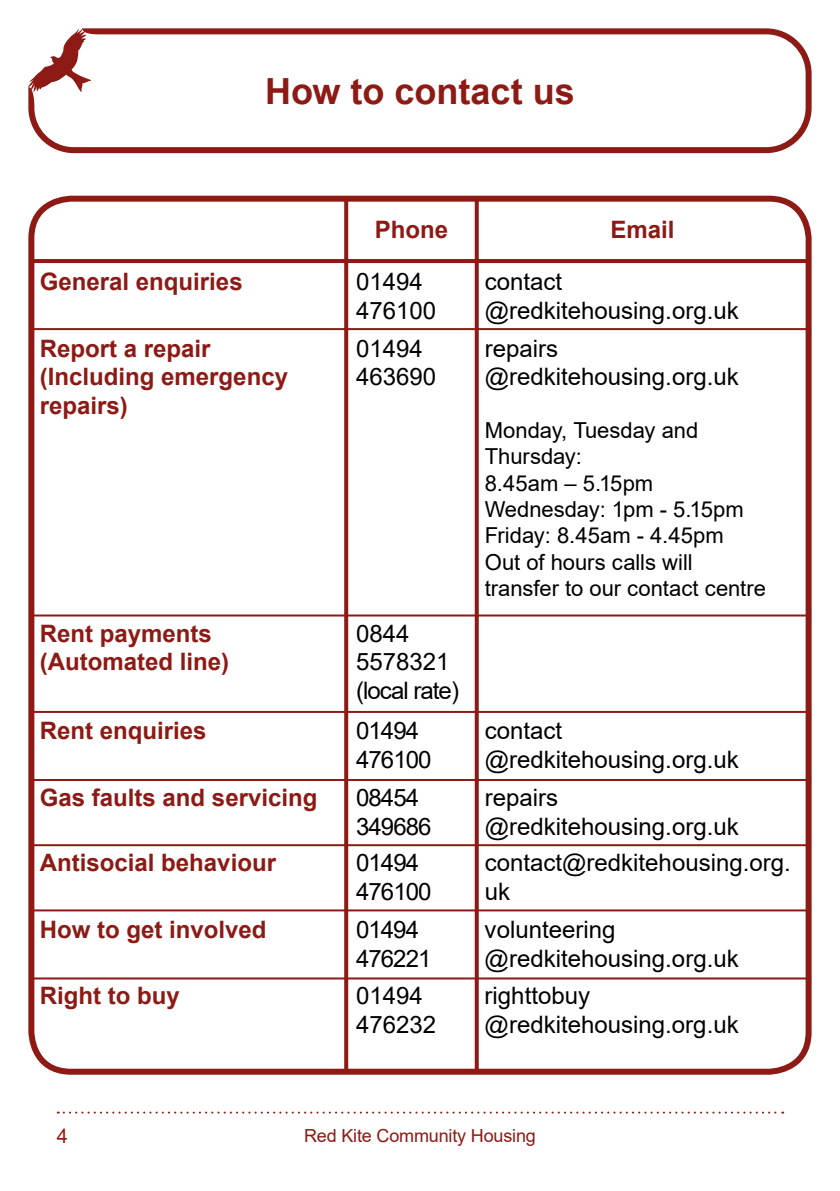
<style>
.page{position:relative;width:840px;height:1191px;background:#fff}
.page>*{position:absolute;margin:0;border:0;box-sizing:border-box;transform-origin:0 0}
.t1{font:700 36px "Arial";color:#8d1a14}
.t2{font:24px/28.8px "Arial";color:#000}
.t3{font:700 24px/28.8px "Arial";color:#8d1a14}
.t4{font:24px/28.8px "Arial";letter-spacing:-.04em;color:#000}
.t5{font:22px/26.4px "Arial";color:#000}
.t6{font:20px "Arial";color:#8d1a14}
.t7{font:18px "Arial";letter-spacing:-.01em;color:#8d1a14}
</style>
<div class="page">
<svg style="left:58px;top:1111px;width:724px;height:2px"></svg>
<svg style="left:28px;top:28px;width:783px;height:125px"></svg>
<div style="left:28px;top:196px;width:783px;height:878px;border:6px solid #8d1a14;border-radius:40px"></div>
<hr style="left:31px;top:259px;width:777px;height:4px;background:#8d1a14">
<svg style="left:344px;top:199px;width:4px;height:872px;background:#92251f"></svg>
<svg style="left:474px;top:199px;width:4px;height:872px;background:#a1443f"></svg>
<hr style="left:31px;top:328px;width:777px;height:2px;background:#8d1a14">
<hr style="left:31px;top:614px;width:777px;height:2px;background:#8d1a14">
<hr style="left:31px;top:711px;width:777px;height:2px;background:#8d1a14">
<hr style="left:31px;top:779px;width:777px;height:2px;background:#8d1a14">
<hr style="left:31px;top:844px;width:777px;height:2px;background:#8d1a14">
<hr style="left:31px;top:909px;width:777px;height:2px;background:#8d1a14">
<hr style="left:31px;top:977px;width:777px;height:2px;background:#8d1a14">
<h1 class="t1" style="left:265px;top:66px;width:311px">How to contact us</h1>
<p class="t3" style="left:374px;top:215px;width:75px">Phone</p>
<p class="t3" style="left:610px;top:215px;width:66px">Email</p>
<p class="t2" style="left:484px;top:267px;width:255px">contact @redkitehousing.org.uk</p>
<p class="t3" style="left:40px;top:267px;width:204px">General enquiries</p>
<p class="t2" style="left:356px;top:267px;width:82px">01494<br>476100</p>
<p class="t3" style="left:40px;top:334px;width:250px">Report a repair (Including emergency repairs)</p>
<p class="t2" style="left:356px;top:333px;width:82px">01494<br>463690</p>
<p class="t2" style="left:484px;top:333px;width:255px">repairs @redkitehousing.org.uk</p>
<p class="t5" style="left:484px;top:417px;width:282px">Monday, Tuesday and<br>Thursday:<br>8.45am – 5.15pm<br>Wednesday: 1pm - 5.15pm<br>Friday: 8.45am - 4.45pm<br>Out of hours calls will transfer to our contact centre</p>
<p class="t3" style="left:40px;top:619px;width:191px">Rent payments (Automated line)</p>
<p class="t2" style="left:356px;top:618px;width:104px">0844<br>5578321 (local rate)</p>
<p class="t3" style="left:40px;top:717px;width:168px">Rent enquiries</p>
<p class="t4" style="left:356px;top:716px;width:77px">01494<br>476100</p>
<p class="t2" style="left:484px;top:716px;width:255px">contact @redkitehousing.org.uk</p>
<p class="t3" style="left:40px;top:783px;width:279px">Gas faults and servicing</p>
<p class="t4" style="left:356px;top:783px;width:77px">08454<br>349686</p>
<p class="t2" style="left:484px;top:783px;width:255px">repairs @redkitehousing.org.uk</p>
<p class="t3" style="left:40px;top:848px;width:238px">Antisocial behaviour</p>
<p class="t4" style="left:356px;top:848px;width:77px">01494<br>476100</p>
<p class="t2" style="left:484px;top:848px;width:307px">contact@redkitehousing.org. uk</p>
<p class="t3" style="left:40px;top:915px;width:228px">How to get involved</p>
<p class="t4" style="left:356px;top:915px;width:77px">01494<br>476221</p>
<p class="t2" style="left:484px;top:915px;width:255px">volunteering @redkitehousing.org.uk</p>
<p class="t3" style="left:40px;top:981px;width:141px">Right to buy</p>
<p class="t2" style="left:356px;top:981px;width:82px">01494<br>476232</p>
<p class="t2" style="left:484px;top:981px;width:255px">righttobuy @redkitehousing.org.uk</p>
<p class="t6" style="left:57px;top:1122px;width:13px">4</p>
<p class="t7" style="left:304px;top:1123px;width:233px">Red Kite Community Housing</p>
</div>
